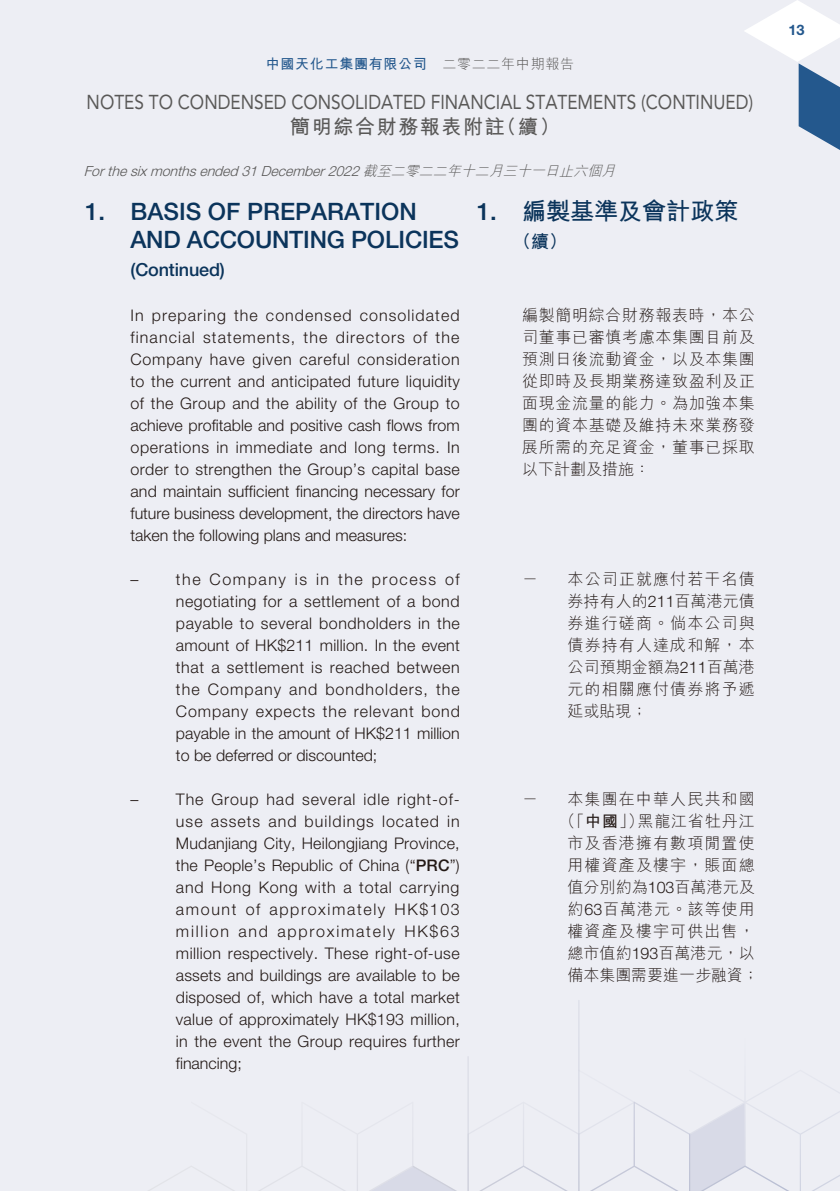
<style>
.page{position:relative;width:840px;height:1191px;background:#fff}
.page>*{position:absolute;margin:0;border:0;box-sizing:border-box;transform-origin:0 0}
.t1{font:500 24px/28px "Helvetica Neue LT Std";letter-spacing:-.01em;color:#0b345b}
.t2{font:700 24px "M Hei HK";color:#0b345b}
.t3{font:20px "Avenir LT Std";color:#595857;scale:.86 1}
.t4{font:700 20px "M Hei HK";letter-spacing:.08em;color:#595857}
.t5{font:500 18px "Helvetica Neue LT Std";letter-spacing:-.01em;color:#0b345b}
.t6{font:700 18px "M Hei HK";color:#0b345b}
.t7{font:300 16px/22px "Helvetica Neue LT Std";color:#231916;text-align:justify}
.t8{font:300 16px/22px "M Hei HK";letter-spacing:.04em;color:#231916;text-align:justify}
.t9{font:300 16px/22px "M Hei HK";letter-spacing:.07em;color:#231916;text-align:center}
.t10{font:700 14.4px "Helvetica Neue LT Std";color:#24588d}
.t11{font:italic 300 14px "Helvetica Neue LT Std";color:#595857}
.t12{font:700 14px "M Hei HK";letter-spacing:.05em;color:#24588d}
.s1{font-weight:300;color:#595857}
.s2{font-family:"M Hei HK"}
.s3{font-weight:500}
.s4{font-family:"Helvetica Neue LT Std";font-weight:500}
.s5{font-family:"Helvetica Neue LT Std"}
.s6{font-weight:700}
</style>
<div class="page">
<div style="left:0;top:0;width:839px;height:1191px;background:#edeef4"></div>
<svg style="left:745px;top:0;width:94px;height:150px"></svg>
<svg style="left:148px;top:1000px;width:691px;height:191px"></svg>
<p class="t12" style="left:266px;top:54px;width:309px">中國天化工集團有限公司 <span class="s1">二零二二年中期報告</span></p>
<p class="t3" style="left:87px;top:90px;width:776px">NOTES TO CONDENSED CONSOLIDATED FINANCIAL STATEMENTS (CONTINUED)</p>
<p class="t4" style="left:290px;top:112px;width:271px">簡明綜合財務報表附註（續）</p>
<p class="t11" style="left:84px;top:162px;width:536px">Forthesixmonthsended31December2022<span class="s2">截至二零二二年十二月三十一日止六個月</span></p>
<h1 class="t1" style="left:130px;top:197px;width:330px;text-indent:-45px">1. BASIS OF PREPARATION<br>AND ACCOUNTING POLICIES</h1>
<p class="t5" style="left:130px;top:259px;width:96px">(Continued)</p>
<p class="t7" style="left:130px;top:304px;width:331px">In preparing the condensed consolidated financial statements, the directors of the Company have given careful consideration to the current and anticipated future liquidity of the Group and the ability of the Group to achieve profitable and positive cash flows from operations in immediate and long terms. In order to strengthen the Group’s capital base and maintain sufficient financing necessary for future business development, the directors have taken the following plans and measures:</p>
<p class="t7" style="left:176px;top:568px;width:285px;text-indent:-45px">– the Company is in the process of negotiating for a settlement of a bond payable to several bondholders in the amount of HK$211 million. In the event that a settlement is reached between the Company and bondholders, the Company expects the relevant bond payable in the amount of HK$211 million to be deferred or discounted;</p>
<p class="t7" style="left:176px;top:788px;width:285px;text-indent:-45px">– The Group had several idle right-of&shy;use assets and buildings located in Mudanjiang City, Heilongjiang Province, the People’s Republic of China (“<span class="s3">PRC</span>”) and Hong Kong with a total carrying amount of approximately HK$103 million and approximately HK$63 million respectively. These right-of-use assets and buildings are available to be disposed of, which have a total market value of approximately HK$193 million, in the event the Group requires further financing;</p>
<h1 class="t2" style="left:476px;top:194px;width:263px"><span class="s4">1.</span> 編製基準及會計政策</h1>
<p class="t6" style="left:513px;top:228px;width:55px">（續）</p>
<p class="t8" style="left:522px;top:304px;width:234px">編製簡明綜合財務報表時，本公司董事已審慎考慮本集團目前及預測日後流動資金，以及本集團從即時及長期業務達致盈利及正面現金流量的能力。為加強本集團的資本基礎及維持未來業務發展所需的充足資金，董事已採取以下計劃及措施：</p>
<p class="t8" style="left:522px;top:568px;width:17px">－</p>
<p class="t8" style="left:567px;top:568px;width:189px">本公司正就應付若干名債券持有人的<span class="s5">211</span>百萬港元債券進行磋商。倘本公司與債券持有人達成和解，本公司預期金額為<span class="s5">211</span>百萬港元的相關應付債券將予遞延或貼現；</p>
<p class="t8" style="left:522px;top:788px;width:17px">－</p>
<p class="t9" style="left:559px;top:788px;width:201px">本集團在中華人民共和國（「<span class="s6">中國</span>」）黑龍江省牡丹江市及香港擁有數項閒置使用權資產及樓宇，賬面總值分別約為<span class="s5">103</span>百萬港元及約<span class="s5">63</span>百萬港元。該等使用權資產及樓宇可供出售，總市值約<span class="s5">193</span>百萬港元，以備本集團需要進一步融資；</p>
<p class="t10" style="left:787px;top:21px;width:18px">13</p>
</div>
